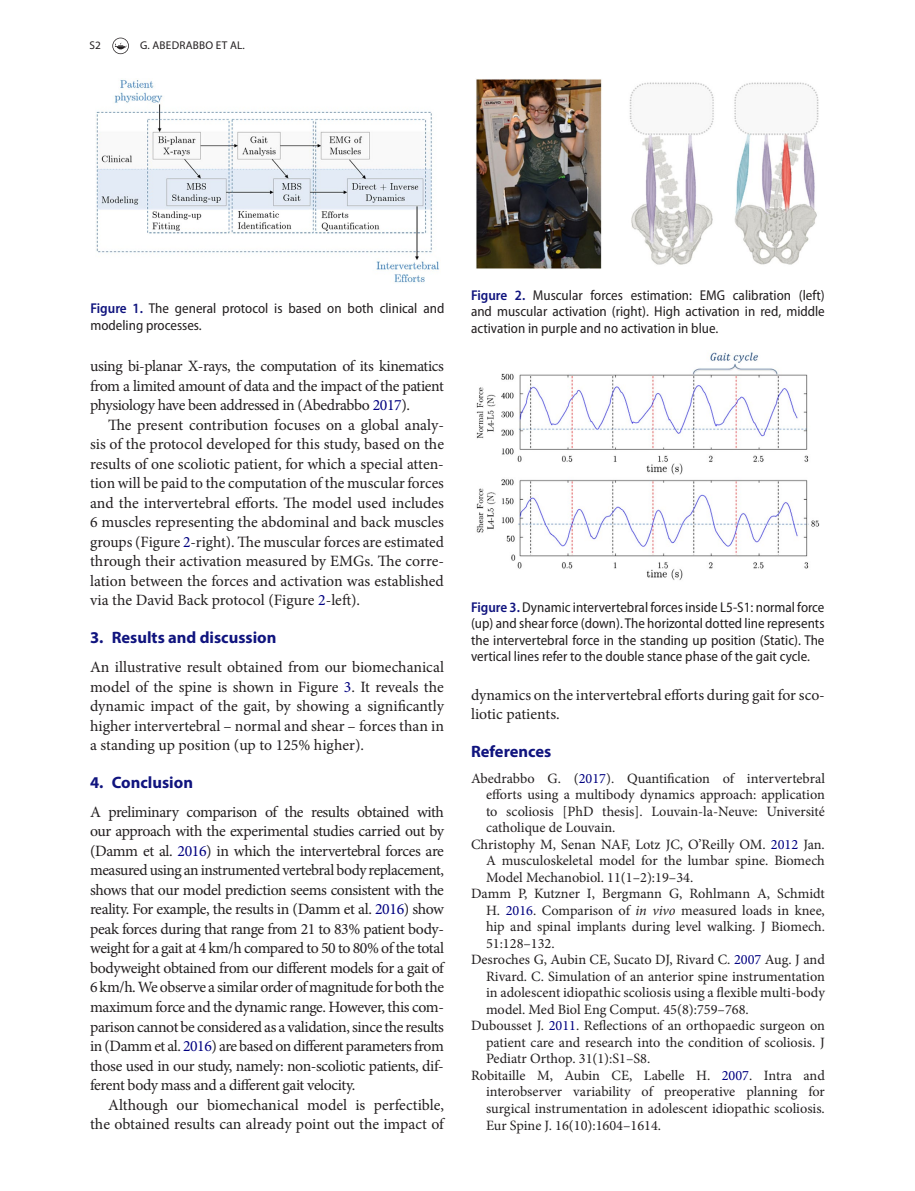
<style>
.page{position:relative;width:915px;height:1191px;background:#fff}
.page>*{position:absolute;margin:0;border:0;box-sizing:border-box;transform-origin:0 0}
.t1{font:700 16.5px "Myriad Pro";color:#10147e}
.t2{font:15.75px/19.5px "Minion Pro";letter-spacing:-.005em;color:#231f20;text-align:justify}
.t3{font:14.25px "Minion Pro";color:#231f20}
.t4{font:semi-condensed 14.25px/16.5px "Myriad Pro";color:#231f20;text-align:justify}
.t5{font:11.25px "Myriad Pro";letter-spacing:.02em;color:#231f20}
.s1{font-weight:600;color:#10147e}
.s2{color:#000080}
.s3{font-style:italic}
</style>
<div class="page">
<svg style="left:112px;top:38px;width:17px;height:16px"></svg>
<img style="left:96px;top:80px;width:343px;height:203px">
<img style="left:476px;top:79px;width:343px;height:190px">
<img style="left:476px;top:352px;width:344px;height:228px">
<p class="t5" style="left:90px;top:39px;width:13px">S2</p>
<p class="t5" style="left:140px;top:39px;width:106px">G. ABEDRABBO ET AL.</p>
<p class="t4" style="left:90px;top:300px;width:355px"><span class="s1">Figure 1.</span> The general protocol is based on both clinical and modeling processes.</p>
<p class="t2" style="left:90px;top:356px;width:355px">using bi-planar X-rays, the computation of its kinematics from a limited amount of data and the impact of the patient physiology have been addressed in (Abedrabbo <span class="s2">2017</span>).</p>
<p class="t2" style="left:90px;top:415px;width:355px;text-indent:18px">The present contribution focuses on a global analy&shy;sis of the protocol developed for this study, based on the results of one scoliotic patient, for which a special atten&shy;tion will be paid to the computation of the muscular forces and the intervertebral efforts. The model used includes 6 muscles representing the abdominal and back muscles groups (Figure <span class="s2">2</span>-right). The muscular forces are estimated through their activation measured by EMGs. The corre&shy;lation between the forces and activation was established via the David Back protocol (Figure <span class="s2">2</span>-left).</p>
<p class="t1" style="left:90px;top:626px;width:188px">3. Results and discussion</p>
<p class="t2" style="left:90px;top:657px;width:355px">An illustrative result obtained from our biomechanical model of the spine is shown in Figure <span class="s2">3</span>. It reveals the dynamic impact of the gait, by showing a significantly higher intervertebral – normal and shear – forces than in a standing up position (up to 125% higher).</p>
<p class="t1" style="left:90px;top:771px;width:104px">4. Conclusion</p>
<p class="t2" style="left:90px;top:802px;width:355px">A preliminary comparison of the results obtained with our approach with the experimental studies carried out by (Damm et al. <span class="s2">2016</span>) in which the intervertebral forces are measured using an instrumented vertebral body replacement, shows that our model prediction seems consistent with the reality. For example, the results in (Damm et al. <span class="s2">2016</span>) show peak forces during that range from 21 to 83% patient body&shy;weight for a gait at 4 km/h compared to 50 to 80% of the total bodyweight obtained from our different models for a gait of 6 km/h. We observe a similar order of magnitude for both the maximum force and the dynamic range. However, this com&shy;parison cannot be considered as a validation, since the results in (Damm et al. <span class="s2">2016</span>) are based on different parameters from those used in our study, namely: non-scoliotic patients, dif&shy;ferent body mass and a different gait velocity.</p>
<p class="t2" style="left:90px;top:1094px;width:355px;text-align:right">Although our biomechanical model is perfectible, the obtained results can already point out the impact of</p>
<p class="t4" style="left:471px;top:287px;width:355px;text-indent:262px">calibration (left) and muscular activation (right). High activation in red, middle activation in purple and no activation in blue.</p>
<p class="t4" style="left:471px;top:287px;width:238px"><span class="s1">Figure 2.</span> Muscular forces estimation: EMG</p>
<p class="t4" style="left:471px;top:599px;width:355px"><span class="s1">Figure 3.</span> Dynamic intervertebral forces inside L5-S1: normal force (up) and shear force (down). The horizontal dotted line represents the intervertebral force in the standing up position (Static). The vertical lines refer to the double stance phase of the gait cycle.</p>
<p class="t2" style="left:471px;top:685px;width:355px">dynamics on the intervertebral efforts during gait for sco&shy;liotic patients.</p>
<p class="t1" style="left:471px;top:740px;width:82px">References</p>
<p class="t3" style="left:471px;top:768px;width:355px">Abedrabbo G. (<span class="s2">2017</span>). Quantification of intervertebral</p>
<p class="t3" style="left:486px;top:785px;width:340px">efforts using a multibody dynamics approach: application</p>
<p class="t3" style="left:486px;top:801px;width:340px">to scoliosis [PhD thesis]. Louvain-la-Neuve: Université</p>
<p class="t3" style="left:486px;top:818px;width:131px">catholique de Louvain.</p>
<p class="t3" style="left:471px;top:834px;width:355px">Christophy M, Senan NAF, Lotz JC, O’Reilly OM. <span class="s2">2012</span> Jan.</p>
<p class="t3" style="left:486px;top:851px;width:340px">A musculoskeletal model for the lumbar spine. Biomech</p>
<p class="t3" style="left:486px;top:867px;width:209px">Model Mechanobiol. 11(1–2):19–34.</p>
<p class="t3" style="left:471px;top:884px;width:355px">Damm P, Kutzner I, Bergmann G, Rohlmann A, Schmidt</p>
<p class="t3" style="left:486px;top:900px;width:340px">H. <span class="s2">2016</span>. Comparison of <span class="s3">in vivo</span> measured loads in knee,</p>
<p class="t3" style="left:486px;top:917px;width:340px">hip and spinal implants during level walking. J Biomech.</p>
<p class="t3" style="left:486px;top:933px;width:70px">51:128–132.</p>
<p class="t3" style="left:471px;top:950px;width:355px">Desroches G, Aubin CE, Sucato DJ, Rivard C. <span class="s2">2007</span> Aug. J and</p>
<p class="t3" style="left:486px;top:966px;width:340px">Rivard. C. Simulation of an anterior spine instrumentation</p>
<p class="t3" style="left:486px;top:983px;width:340px">in adolescent idiopathic scoliosis using a flexible multi-body</p>
<p class="t3" style="left:486px;top:999px;width:264px">model. Med Biol Eng Comput. 45(8):759–768.</p>
<p class="t3" style="left:471px;top:1016px;width:355px">Dubousset J. <span class="s2">2011</span>. Reflections of an orthopaedic surgeon on</p>
<p class="t3" style="left:486px;top:1032px;width:340px">patient care and research into the condition of scoliosis. J</p>
<p class="t3" style="left:486px;top:1049px;width:166px">Pediatr Orthop. 31(1):S1–S8.</p>
<p class="t3" style="left:471px;top:1065px;width:355px">Robitaille M, Aubin CE, Labelle H. <span class="s2">2007</span>. Intra and</p>
<p class="t3" style="left:486px;top:1082px;width:340px">interobserver variability of preoperative planning for</p>
<p class="t3" style="left:486px;top:1098px;width:340px">surgical instrumentation in adolescent idiopathic scoliosis.</p>
<p class="t3" style="left:486px;top:1115px;width:176px">Eur Spine J. 16(10):1604–1614.</p>
</div>
